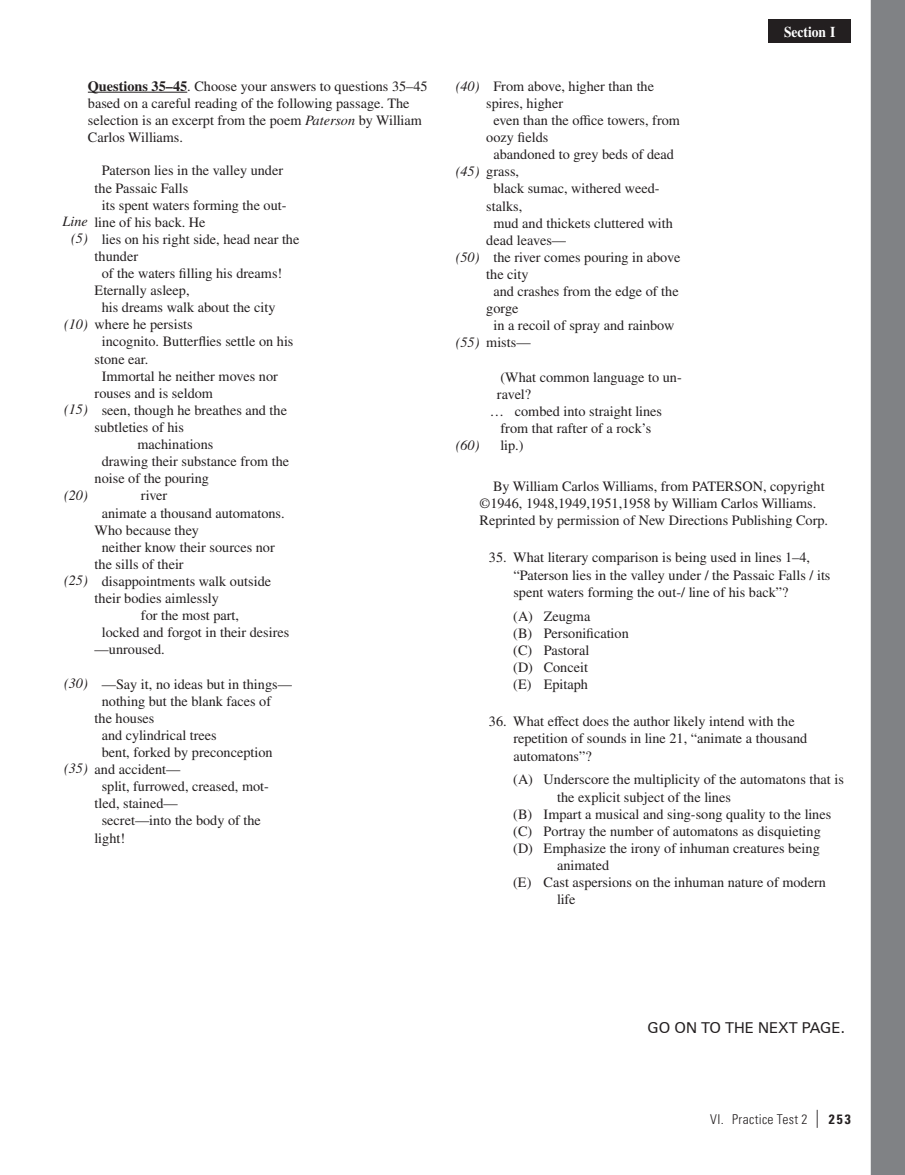
<style>
.page{position:relative;width:905px;height:1175px;background:#fff}
.page>*{position:absolute;margin:0;border:0;box-sizing:border-box;transform-origin:0 0}
.t1{font:15px "Zurich BT";color:#231f20}
.t2{font:700 15px "Times LT Pro";color:#fff;scale:.9 1}
.t3{font:14.25px/17.1px "Times LT Pro";color:#231f20}
.t4{font:italic 14.25px/17.1px "Times LT Pro";color:#231f20;text-align:right}
.t5{font:300 condensed 13.5px "Univers LT Pro";letter-spacing:.025em;color:#231f20}
.s1{font-weight:700}
.s2{font-style:italic}
.s3{font-weight:400;font-size:18px}
</style>
<div class="page">
<div style="left:768px;top:20px;width:82px;height:23px;background:#231f20"></div>
<hr style="left:88px;top:92px;width:99px;height:1px;background:#231f20">
<svg style="left:870px;top:0;width:35px;height:1175px;background:#8e8f92"></svg>
<p class="t3" style="left:88px;top:77px;width:341px"><span class="s1">Questions 35–45</span>. Choose your answers to questions 35–45 based on a careful reading of the following passage. The selection is an excerpt from the poem <span class="s2">Paterson</span> by William Carlos Williams.</p>
<p class="t3" style="left:102px;top:162px;width:183px">Paterson lies in the valley under</p>
<p class="t3" style="left:95px;top:179px;width:95px">the Passaic Falls</p>
<p class="t3" style="left:102px;top:196px;width:186px">its spent waters forming the out-</p>
<p class="t3" style="left:95px;top:213px;width:112px">line of his back. He</p>
<p class="t3" style="left:102px;top:230px;width:199px">lies on his right side, head near the</p>
<p class="t3" style="left:95px;top:247px;width:45px">thunder</p>
<p class="t3" style="left:102px;top:264px;width:182px">of the waters filling his dreams!</p>
<p class="t3" style="left:95px;top:282px;width:96px">Eternally asleep,</p>
<p class="t3" style="left:102px;top:299px;width:175px">his dreams walk about the city</p>
<p class="t3" style="left:95px;top:316px;width:100px">where he persists</p>
<p class="t3" style="left:102px;top:333px;width:193px">incognito. Butterflies settle on his</p>
<p class="t3" style="left:95px;top:350px;width:55px">stone ear.</p>
<p class="t3" style="left:102px;top:367px;width:178px">Immortal he neither moves nor</p>
<p class="t3" style="left:95px;top:384px;width:120px">rouses and is seldom</p>
<p class="t3" style="left:102px;top:401px;width:187px">seen, though he breathes and the</p>
<p class="t3" style="left:95px;top:418px;width:91px">subtleties of his</p>
<p class="t3" style="left:137px;top:435px;width:77px">machinations</p>
<p class="t3" style="left:102px;top:453px;width:189px">drawing their substance from the</p>
<p class="t3" style="left:95px;top:470px;width:116px">noise of the pouring</p>
<p class="t3" style="left:141px;top:487px;width:28px">river</p>
<p class="t3" style="left:102px;top:504px;width:184px">animate a thousand automatons.</p>
<p class="t3" style="left:95px;top:521px;width:106px">Who because they</p>
<p class="t3" style="left:102px;top:538px;width:175px">neither know their sources nor</p>
<p class="t3" style="left:95px;top:555px;width:91px">the sills of their</p>
<p class="t3" style="left:102px;top:572px;width:171px">disappointments walk outside</p>
<p class="t3" style="left:95px;top:589px;width:126px">their bodies aimlessly</p>
<p class="t3" style="left:141px;top:606px;width:100px">for the most part,</p>
<p class="t3" style="left:102px;top:624px;width:189px">locked and forgot in their desires</p>
<p class="t3" style="left:95px;top:641px;width:72px">—unroused.</p>
<p class="t3" style="left:102px;top:675px;width:192px">—Say it, no ideas but in things—</p>
<p class="t3" style="left:102px;top:692px;width:171px">nothing but the blank faces of</p>
<p class="t3" style="left:95px;top:709px;width:61px">the houses</p>
<p class="t3" style="left:102px;top:726px;width:117px">and cylindrical trees</p>
<p class="t3" style="left:102px;top:743px;width:172px">bent, forked by preconception</p>
<p class="t3" style="left:95px;top:760px;width:87px">and accident—</p>
<p class="t3" style="left:102px;top:777px;width:169px">split, furrowed, creased, mot-</p>
<p class="t3" style="left:95px;top:795px;width:85px">tled, stained—</p>
<p class="t3" style="left:102px;top:812px;width:161px">secret—into the body of the</p>
<p class="t3" style="left:95px;top:829px;width:32px">light!</p>
<p class="t4" style="left:62px;top:212px;width:27px">Line (5)</p>
<p class="t4" style="left:64px;top:315px;width:25px">(10)</p>
<p class="t4" style="left:64px;top:400px;width:25px">(15)</p>
<p class="t4" style="left:64px;top:486px;width:25px">(20)</p>
<p class="t4" style="left:64px;top:571px;width:25px">(25)</p>
<p class="t4" style="left:64px;top:674px;width:25px">(30)</p>
<p class="t4" style="left:64px;top:760px;width:25px">(35)</p>
<p class="t2" style="left:784px;top:22px;width:58px">Section I</p>
<p class="t3" style="left:493px;top:77px;width:162px">From above, higher than the</p>
<p class="t3" style="left:486px;top:94px;width:78px">spires, higher</p>
<p class="t3" style="left:493px;top:111px;width:188px">even than the office towers, from</p>
<p class="t3" style="left:486px;top:129px;width:64px">oozy fields</p>
<p class="t3" style="left:493px;top:146px;width:182px">abandoned to grey beds of dead</p>
<p class="t3" style="left:486px;top:163px;width:34px">grass,</p>
<p class="t3" style="left:493px;top:180px;width:168px">black sumac, withered weed-</p>
<p class="t3" style="left:486px;top:197px;width:38px">stalks,</p>
<p class="t3" style="left:493px;top:214px;width:181px">mud and thickets cluttered with</p>
<p class="t3" style="left:486px;top:231px;width:81px">dead leaves—</p>
<p class="t3" style="left:493px;top:248px;width:188px">the river comes pouring in above</p>
<p class="t3" style="left:486px;top:265px;width:44px">the city</p>
<p class="t3" style="left:493px;top:282px;width:187px">and crashes from the edge of the</p>
<p class="t3" style="left:486px;top:300px;width:34px">gorge</p>
<p class="t3" style="left:493px;top:317px;width:182px">in a recoil of spray and rainbow</p>
<p class="t3" style="left:486px;top:334px;width:46px">mists—</p>
<p class="t3" style="left:500px;top:368px;width:183px">(What common language to un-</p>
<p class="t3" style="left:497px;top:385px;width:36px">ravel?</p>
<p class="t3" style="left:490px;top:402px;width:174px">… combed into straight lines</p>
<p class="t3" style="left:500px;top:419px;width:152px">from that rafter of a rock’s</p>
<p class="t3" style="left:500px;top:436px;width:25px">lip.)</p>
<p class="t3" style="left:479px;top:477px;width:350px;text-indent:13px">By William Carlos Williams, from PATERSON, copyright ©1946, 1948,1949,1951,1958 by William Carlos Williams.<br>Reprinted by permission of New Directions Publishing Corp.</p>
<p class="t3" style="left:513px;top:549px;width:319px;text-indent:-24px">35. What literary comparison is being used in lines 1–4, “Paterson lies in the valley under / the Passaic Falls / its spent waters forming the out-/ line of his back”?</p>
<p class="t3" style="left:513px;top:607px;width:117px">(A) Zeugma<br>(B) Personification (C) Pastoral<br>(D) Conceit<br>(E) Epitaph</p>
<p class="t3" style="left:513px;top:713px;width:295px;text-indent:-24px">36. What effect does the author likely intend with the repetition of sounds in line 21, “animate a thousand automatons”?</p>
<p class="t3" style="left:513px;top:771px;width:332px">(A) Underscore the multiplicity of the automatons that is</p>
<p class="t3" style="left:557px;top:788px;width:175px">the explicit subject of the lines</p>
<p class="t3" style="left:513px;top:805px;width:319px">(B) Impart a musical and sing-song quality to the lines</p>
<p class="t3" style="left:513px;top:822px;width:309px">(C) Portray the number of automatons as disquieting</p>
<p class="t3" style="left:513px;top:839px;width:308px">(D) Emphasize the irony of inhuman creatures being</p>
<p class="t3" style="left:557px;top:856px;width:54px">animated</p>
<p class="t3" style="left:513px;top:873px;width:314px">(E) Cast aspersions on the inhuman nature of modern</p>
<p class="t3" style="left:557px;top:890px;width:20px">life</p>
<p class="t4" style="left:455px;top:77px;width:25px">(40)</p>
<p class="t4" style="left:455px;top:163px;width:25px">(45)</p>
<p class="t4" style="left:455px;top:248px;width:25px">(50)</p>
<p class="t4" style="left:455px;top:334px;width:25px">(55)</p>
<p class="t4" style="left:455px;top:436px;width:25px">(60)</p>
<p class="t1" style="left:647px;top:1018px;width:199px">GO ON TO THE NEXT PAGE.</p>
<p class="t5" style="left:710px;top:1109px;width:142px">VI. Practice Test 2 <span class="s3">|</span> <span class="s1">253</span></p>
</div>
